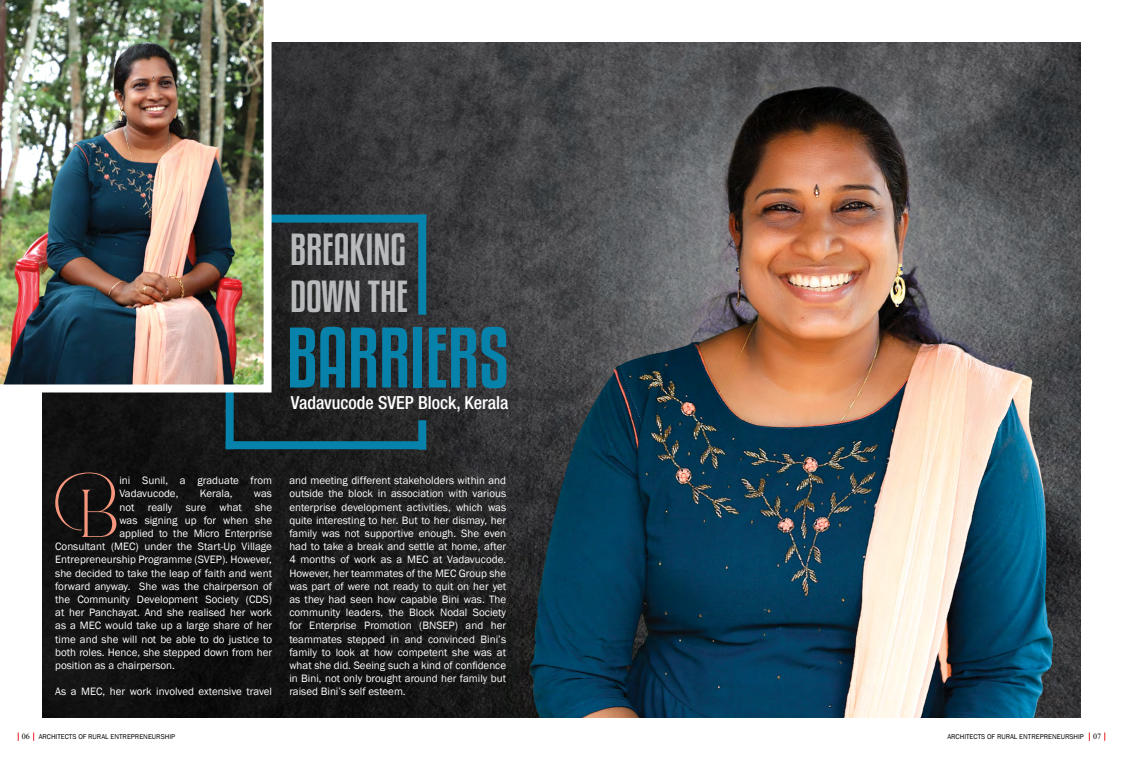
<style>
.page{position:relative;width:1123px;height:760px;background:#fff}
.page>*{position:absolute;margin:0;border:0;box-sizing:border-box;transform-origin:0 0}
.t1{font:76px "Kenyan Coffee Rg";color:#0782aa}
.t2{font:67.5px "Hello Paris Serif";color:#f6967d}
.t3{font:39.4px "Kenyan Coffee Rg";color:#b8babc}
.t4{font:500 condensed 18px "Helvetica Neue LT Std";color:#fff}
.t5{font:11px/13.2px "Franklin Gothic";color:#fff}
.t6{font:8px "Times New Roman";color:#000}
.t7{font:7.2px "Franklin Gothic";color:#000}
</style>
<div class="page">
<img style="left:42px;top:43px;width:1038px;height:674px">
<div style="left:230px;top:215px;width:196px;height:8px;background:#0782aa"></div>
<div style="left:226px;top:341px;width:8px;height:108px;background:#0782aa"></div>
<img style="left:0;top:0;width:275px;height:396px">
<div style="left:226px;top:441px;width:196px;height:8px;background:#0782aa"></div>
<div style="left:418px;top:215px;width:8px;height:100px;background:#0782aa"></div>
<div style="left:418px;top:420px;width:8px;height:30px;background:#0782aa"></div>
<p class="t3" style="left:290px;top:222px;width:118px">BREAKING</p>
<p class="t3" style="left:290px;top:270px;width:119px">DOWN THE</p>
<p class="t1" style="left:287px;top:306px;width:224px">BARRIERS</p>
<p class="t4" style="left:291px;top:392px;width:219px">Vadavucode SVEP Block, Kerala</p>
<p class="t2" style="left:78px;top:472px;width:43px">B</p>
<p class="t5" style="left:119px;top:474px;width:154px">ini Sunil, a graduate from<br>Vadavucode,</p>
<p class="t5" style="left:200px;top:487px;width:34px">Kerala,</p>
<p class="t5" style="left:254px;top:487px;width:20px">was</p>
<p class="t5" style="left:119px;top:500px;width:154px">not really sure what she</p>
<p class="t5" style="left:119px;top:513px;width:154px">was signing up for when she</p>
<p class="t5" style="left:119px;top:527px;width:154px">applied to the Micro Enterprise</p>
<p class="t5" style="left:55px;top:540px;width:218px">Consultant (MEC) under the Start-Up Village</p>
<p class="t5" style="left:55px;top:553px;width:218px">Entrepreneurship Programme (SVEP). However,</p>
<p class="t5" style="left:55px;top:566px;width:218px">she decided to take the leap of faith and went</p>
<p class="t5" style="left:55px;top:579px;width:218px">forward anyway. She was the chairperson of</p>
<p class="t5" style="left:55px;top:593px;width:218px">the Community Development Society (CDS)</p>
<p class="t5" style="left:55px;top:606px;width:218px">at her Panchayat. And she realised her work</p>
<p class="t5" style="left:55px;top:619px;width:218px">as a MEC would take up a large share of her</p>
<p class="t5" style="left:55px;top:632px;width:218px">time and she will not be able to do justice to</p>
<p class="t5" style="left:55px;top:645px;width:218px">both roles. Hence, she stepped down from her</p>
<p class="t5" style="left:55px;top:659px;width:121px">position as a chairperson.</p>
<p class="t5" style="left:55px;top:685px;width:218px">As a MEC, her work involved extensive travel</p>
<p class="t5" style="left:289px;top:474px;width:218px;text-align:justify">and meeting different stakeholders within and outside the block in association with various enterprise development activities, which was quite interesting to her. But to her dismay, her family was not supportive enough. She even had to take a break and settle at home, after 4 months of work as a MEC at Vadavucode.<br>However, her teammates of the MEC Group she was part of were not ready to quit on her yet as they had seen how capable Bini was. The community leaders, the Block Nodal Society for Enterprise Promotion (BNSEP) and her teammates stepped in and convinced Bini’s family to look at how competent she was at what she did. Seeing such a kind of confidence in Bini, not only brought around her family but raised Bini’s self esteem.</p>
<p class="t6" style="left:22px;top:731px;width:9px">06</p>
<p class="t7" style="left:39px;top:732px;width:138px">ARCHITECTS OF RURAL ENTREPRENEURSHIP</p>
<p class="t7" style="left:947px;top:732px;width:138px">ARCHITECTS OF RURAL ENTREPRENEURSHIP</p>
<p class="t6" style="left:1093px;top:731px;width:9px">07</p>
</div>
